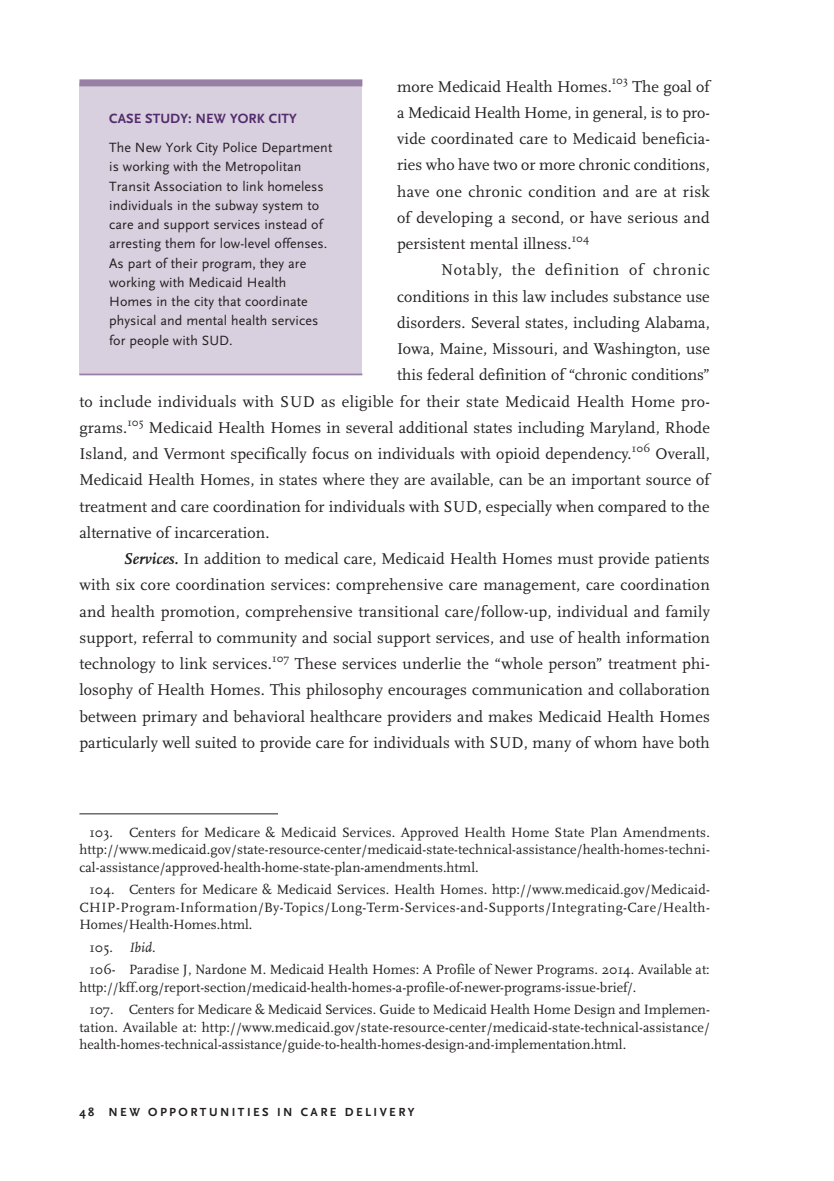
<style>
.page{position:relative;width:834px;height:1181px;background:#fff}
.page>*{position:absolute;margin:0;border:0;box-sizing:border-box;transform-origin:0 0}
.t1{font:16.28px/26.2px "Scala";letter-spacing:.005em;color:#231f20;text-align:justify}
.t2{font:16.28px "Scala";letter-spacing:.05em;color:#231f20}
.t3{font:14px/17.5px "Scala";letter-spacing:.005em;color:#231f20}
.t4{font:14px/19.2px "Scala Sans";letter-spacing:.005em;color:#231f20}
.t5{font:700 14px "Scala Sans";letter-spacing:.005em;color:#522c6c}
.t6{font:700 12.25px "Scala Sans";letter-spacing:.2em;color:#231f20}
.s1{font-weight:700;font-style:italic}
.s2{font-style:italic}
</style>
<div class="page">
<hr style="left:79px;top:813px;width:199px;height:1px;background:#231f20">
<div style="left:79px;top:83px;width:283px;height:291px;background:#d8d0de"></div>
<div style="left:79px;top:79px;width:283px;height:7px;background:#9780a4"></div>
<hr style="left:79px;top:373px;width:283px;height:2px;background:#9780a4">
<p class="t1" style="left:397px;top:74px;width:314px">more Medicaid Health Homes.<sup>103</sup> The goal of a Medicaid Health Home, in general, is to pro&shy;vide coordinated care to Medicaid beneficia&shy;ries who have two or more chronic conditions, have one chronic condition and are at risk of developing a second, or have serious and persistent mental illness.<sup>104</sup></p>
<p class="t2" style="left:441px;top:263px;width:270px">Notably, the definition of chronic</p>
<p class="t1" style="left:397px;top:284px;width:314px">conditions in this law includes substance use</p>
<p class="t1" style="left:397px;top:310px;width:314px">disorders. Several states, including Alabama,</p>
<p class="t1" style="left:397px;top:337px;width:314px">Iowa, Maine, Missouri, and Washington, use</p>
<p class="t1" style="left:397px;top:363px;width:314px">this federal definition of “chronic conditions”</p>
<p class="t1" style="left:79px;top:389px;width:631px">to include individuals with SUD as eligible for their state Medicaid Health Home pro-</p>
<p class="t1" style="left:79px;top:415px;width:631px">grams.<sup>105</sup> Medicaid Health Homes in several additional states including Maryland, Rhode</p>
<p class="t1" style="left:79px;top:442px;width:631px">Island, and Vermont specifically focus on individuals with opioid dependency.<sup>106</sup> Overall,</p>
<p class="t1" style="left:79px;top:468px;width:631px">Medicaid Health Homes, in states where they are available, can be an important source of</p>
<p class="t1" style="left:79px;top:494px;width:631px">treatment and care coordination for individuals with SUD, especially when compared to the</p>
<p class="t1" style="left:79px;top:520px;width:191px">alternative of incarceration.</p>
<p class="t1" style="left:123px;top:547px;width:587px"><span class="s1">Services.</span> In addition to medical care, Medicaid Health Homes must provide patients</p>
<p class="t1" style="left:79px;top:573px;width:631px">with six core coordination services: comprehensive care management, care coordination</p>
<p class="t1" style="left:79px;top:599px;width:632px">and health promotion, comprehensive transitional care/follow-up, individual and family</p>
<p class="t1" style="left:79px;top:625px;width:632px">support, referral to community and social support services, and use of health information</p>
<p class="t1" style="left:79px;top:652px;width:631px">technology to link services.<sup>107</sup> These services underlie the “whole person” treatment phi-</p>
<p class="t1" style="left:79px;top:678px;width:631px">losophy of Health Homes. This philosophy encourages communication and collaboration</p>
<p class="t1" style="left:79px;top:704px;width:631px">between primary and behavioral healthcare providers and makes Medicaid Health Homes</p>
<p class="t1" style="left:79px;top:730px;width:631px">particularly well suited to provide care for individuals with SUD, many of whom have both</p>
<p class="t5" style="left:109px;top:113px;width:189px">CASE STUDY: NEW YORK CITY</p>
<p class="t4" style="left:109px;top:139px;width:224px">The New York City Police Department is working with the Metropolitan Transit Association to link homeless individuals in the subway system to care and support services instead of arresting them for low-level offenses.<br>As part of their program, they are working with Medicaid Health Homes in the city that coordinate physical and mental health services for people with SUD.</p>
<p class="t3" style="left:79px;top:824px;width:631px;text-align:justify;text-indent:10px">103. Centers for Medicare &amp; Medicaid Services. Approved Health Home State Plan Amendments. http://www.medicaid.gov/state-resource-center/medicaid-state-technical-assistance/health-homes-techni&shy;cal-assistance/approved-health-home-state-plan-amendments.html.</p>
<p class="t3" style="left:79px;top:882px;width:632px;text-align:justify;text-indent:10px">104. Centers for Medicare &amp; Medicaid Services. Health Homes. http://www.medicaid.gov/Medicaid-CHIP-Program-Information/By-Topics/Long-Term-Services-and-Supports/Integrating-Care/Health-Homes/Health-Homes.html.</p>
<p class="t3" style="left:89px;top:937px;width:621px;line-height:22.4px">105. <span class="s2">Ibid</span>.<br>106- Paradise J, Nardone M. Medicaid Health Homes: A Profile of Newer Programs. 2014. Available at:</p>
<p class="t3" style="left:89px;top:977px;width:622px;line-height:22.4px;text-indent:-10px">http://kff.org/report-section/medicaid-health-homes-a-profile-of-newer-programs-issue-brief/.<br>107. Centers for Medicare &amp; Medicaid Services. Guide to Medicaid Health Home Design and Implemen-</p>
<p class="t3" style="left:79px;top:1019px;width:632px">tation. Available at: http://www.medicaid.gov/state-resource-center/medicaid-state-technical-assistance/ health-homes-technical-assistance/guide-to-health-homes-design-and-implementation.html.</p>
<p class="t6" style="left:79px;top:1106px;width:337px">48 NEW OPPORTUNITIES IN CARE DELIVERY</p>
</div>
